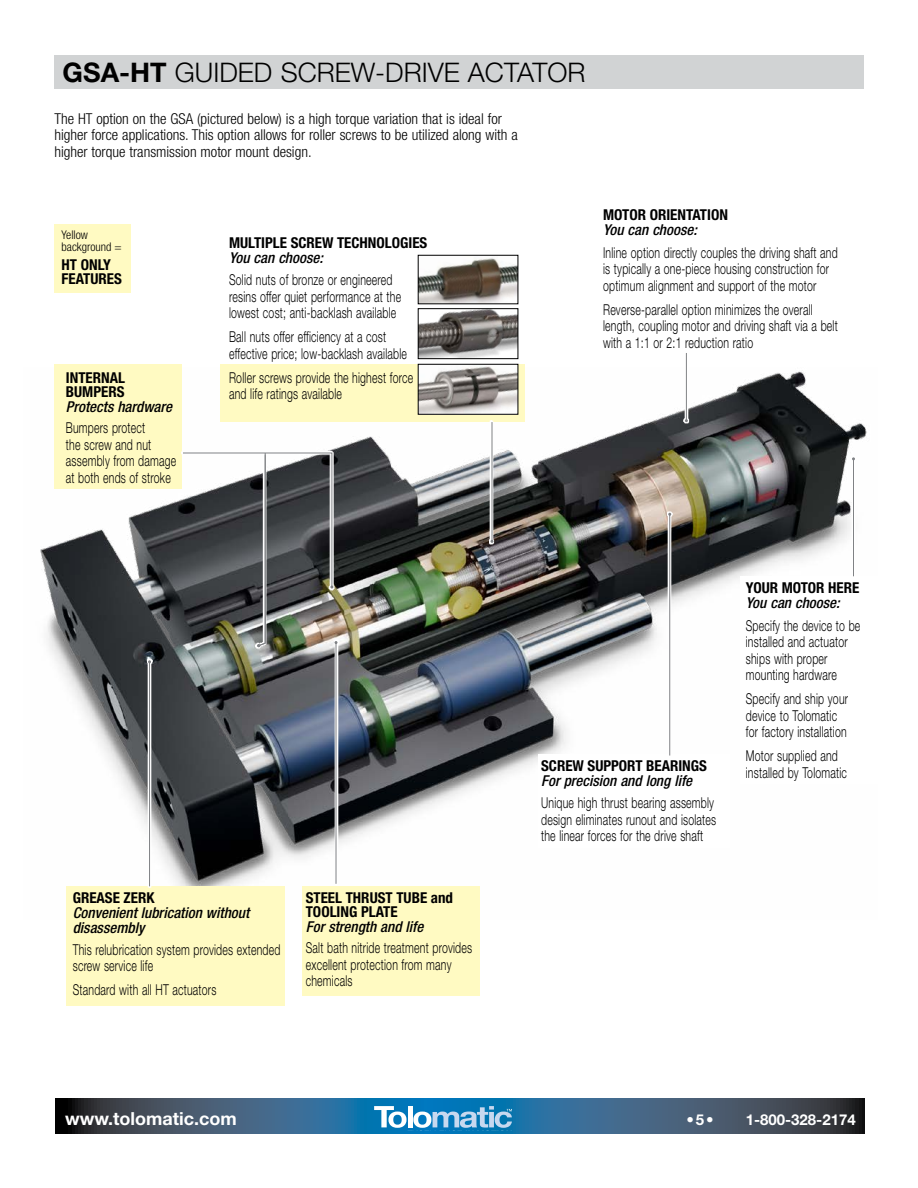
<style>
.page{position:relative;width:918px;height:1188px;background:#fff}
.page>*{position:absolute;margin:0;border:0;box-sizing:border-box;transform-origin:0 0}
.t1{font:300 27px "Helvetica Neue LT Std";color:#000}
.t2{font:700 18px "Helvetica Neue LT Std";color:#fff}
.t3{font:300 15px/16.5px "Helvetica Neue LT Std";letter-spacing:.02em;color:#000;scale:.7 1}
.t4{font:300 condensed 15px/16.5px "Helvetica Neue LT Std";color:#000}
.t5{font:700 condensed 15px/13.5px "Helvetica Neue LT Std";color:#000}
.t6{font:italic 500 condensed 15px/15px "Helvetica Neue LT Std";color:#000}
.t7{font:700 15px "Helvetica Neue LT Std";color:#fff}
.t8{font:300 condensed 12px/12px "Helvetica Neue LT Std";color:#000}
.s1{font-weight:700}
</style>
<div class="page">
<img style="left:40px;top:367px;width:827px;height:552px">
<div style="left:220px;top:364px;width:304px;height:58px;background:#fffac2"></div>
<div style="left:54px;top:364px;width:128px;height:125px;background:#fffac2"></div>
<div style="left:54px;top:224px;width:77px;height:69px;background:#fffac2"></div>
<div style="left:303px;top:886px;width:177px;height:109px;background:#fffac2"></div>
<div style="left:67px;top:887px;width:218px;height:119px;background:#fffac2"></div>
<svg style="left:55px;top:1098px;width:809px;height:36px;background:#355a76"></svg>
<svg style="left:374px;top:1106px;width:33px;height:22px"></svg>
<hr style="left:408px;top:1106px;width:4px;height:21px;background:#fff">
<svg style="left:413px;top:1106px;width:99px;height:22px;background:#5da4d1"></svg>
<div style="left:538px;top:754px;width:192px;height:38px;background:#fff"></div>
<div style="left:538px;top:792px;width:192px;height:55px;background:#fff"></div>
<img style="left:420px;top:258px;width:96px;height:44px">
<div style="left:418px;top:255px;width:100px;height:49px;border:1px solid #000"></div>
<img style="left:420px;top:310px;width:96px;height:47px">
<div style="left:418px;top:308px;width:100px;height:51px;border:1px solid #000"></div>
<img style="left:420px;top:366px;width:96px;height:47px">
<div style="left:418px;top:364px;width:100px;height:51px;border:1px solid #000"></div>
<div style="left:54px;top:55px;width:810px;height:34px;background:#d1d3d4"></div>
<div style="left:740px;top:576px;width:140px;height:38px;background:#fff"></div>
<div style="left:740px;top:614px;width:140px;height:170px;background:#fff"></div>
<svg style="left:146px;top:659px;width:7px;height:229px"></svg>
<hr style="left:149px;top:662px;width:1px;height:224px;background:#808285">
<svg style="left:333px;top:639px;width:6px;height:246px"></svg>
<hr style="left:336px;top:643px;width:1px;height:241px;background:#808285">
<svg style="left:667px;top:511px;width:6px;height:245px"></svg>
<hr style="left:669px;top:514px;width:1px;height:242px;background:#808285">
<div style="left:683px;top:351px;width:7px;height:73px;background:#fff"></div>
<hr style="left:686px;top:353px;width:1px;height:68px;background:#808285">
<svg style="left:489px;top:420px;width:6px;height:124px"></svg>
<hr style="left:492px;top:422px;width:1px;height:119px;background:#808285">
<div style="left:850px;top:456px;width:6px;height:122px;background:#fff"></div>
<hr style="left:853px;top:459px;width:1px;height:117px;background:#808285">
<svg style="left:182px;top:452px;width:156px;height:195px;background:#636565"></svg>
<h1 class="t1" style="left:63px;top:55px;width:524px"><span class="s1">GSA-HT</span> GUIDED SCREW-DRIVE ACTATOR</h1>
<p class="t4" style="left:54px;top:110px;width:465px">The HT option on the GSA (pictured below) is a high torque variation that is ideal for higher force applications. This option allows for roller screws to be utilized along with a higher torque transmission motor mount design.</p>
<p class="t8" style="left:62px;top:228px;width:62px">Yellow background =</p>
<p class="t5" style="left:62px;top:258px;width:62px">HT ONLY<br>FEATURES</p>
<p class="t5" style="left:66px;top:371px;width:61px">INTERNAL<br>BUMPERS</p>
<p class="t6" style="left:66px;top:399px;width:108px">Protects hardware</p>
<p class="t3" style="left:66px;top:419px;width:159px">Bumpers protect<br>the screw and nut assembly from damage at both ends of stroke</p>
<p class="t5" style="left:229px;top:235px;width:200px">MULTIPLE SCREW TECHNOLOGIES</p>
<p class="t6" style="left:229px;top:250px;width:95px">You can choose:</p>
<p class="t3" style="left:229px;top:271px;width:247px">Solid nuts of bronze or engineered resins offer quiet performance at the lowest cost; anti-backlash available</p>
<p class="t3" style="left:229px;top:328px;width:256px">Ball nuts offer efficiency at a cost effective price; low-backlash available</p>
<p class="t3" style="left:229px;top:369px;width:265px">Roller screws provide the highest force and life ratings available</p>
<p class="t5" style="left:603px;top:208px;width:126px">MOTOR ORIENTATION</p>
<p class="t6" style="left:603px;top:223px;width:95px">You can choose:</p>
<p class="t3" style="left:603px;top:244px;width:337px">Inline option directly couples the driving shaft and is typically a one-piece housing construction for optimum alignment and support of the motor</p>
<p class="t3" style="left:603px;top:301px;width:337px">Reverse-parallel option minimizes the overall length, coupling motor and driving shaft via a belt with a 1:1 or 2:1 reduction ratio</p>
<p class="t5" style="left:73px;top:891px;width:83px">GREASE ZERK</p>
<p class="t6" style="left:73px;top:905px;width:178px">Convenient lubrication without disassembly</p>
<p class="t3" style="left:73px;top:941px;width:298px">This relubrication system provides extended screw service life</p>
<p class="t3" style="left:73px;top:981px;width:207px">Standard with all HT actuators</p>
<p class="t5" style="left:306px;top:891px;width:149px">STEEL THRUST TUBE and<br>TOOLING PLATE</p>
<p class="t6" style="left:306px;top:919px;width:119px">For strength and life</p>
<p class="t3" style="left:306px;top:939px;width:239px">Salt bath nitride treatment provides excellent protection from many chemicals</p>
<p class="t5" style="left:541px;top:758px;width:167px">SCREW SUPPORT BEARINGS</p>
<p class="t6" style="left:541px;top:773px;width:152px">For precision and long life</p>
<p class="t3" style="left:541px;top:795px;width:252px">Unique high thrust bearing assembly design eliminates runout and isolates the linear forces for the drive shaft</p>
<p class="t5" style="left:746px;top:581px;width:115px">YOUR MOTOR HERE</p>
<p class="t6" style="left:746px;top:595px;width:95px">You can choose:</p>
<p class="t3" style="left:746px;top:617px;width:165px">Specify the device to be installed and actuator ships with proper mounting hardware</p>
<p class="t3" style="left:746px;top:690px;width:148px">Specify and ship your device to Tolomatic for factory installation</p>
<p class="t3" style="left:746px;top:747px;width:146px">Motor supplied and installed by Tolomatic</p>
<p class="t2" style="left:65px;top:1107px;width:173px">www.tolomatic.com</p>
<p class="t7" style="left:686px;top:1110px;width:29px">•5•</p>
<p class="t7" style="left:746px;top:1110px;width:112px">1-800-328-2174</p>
</div>
